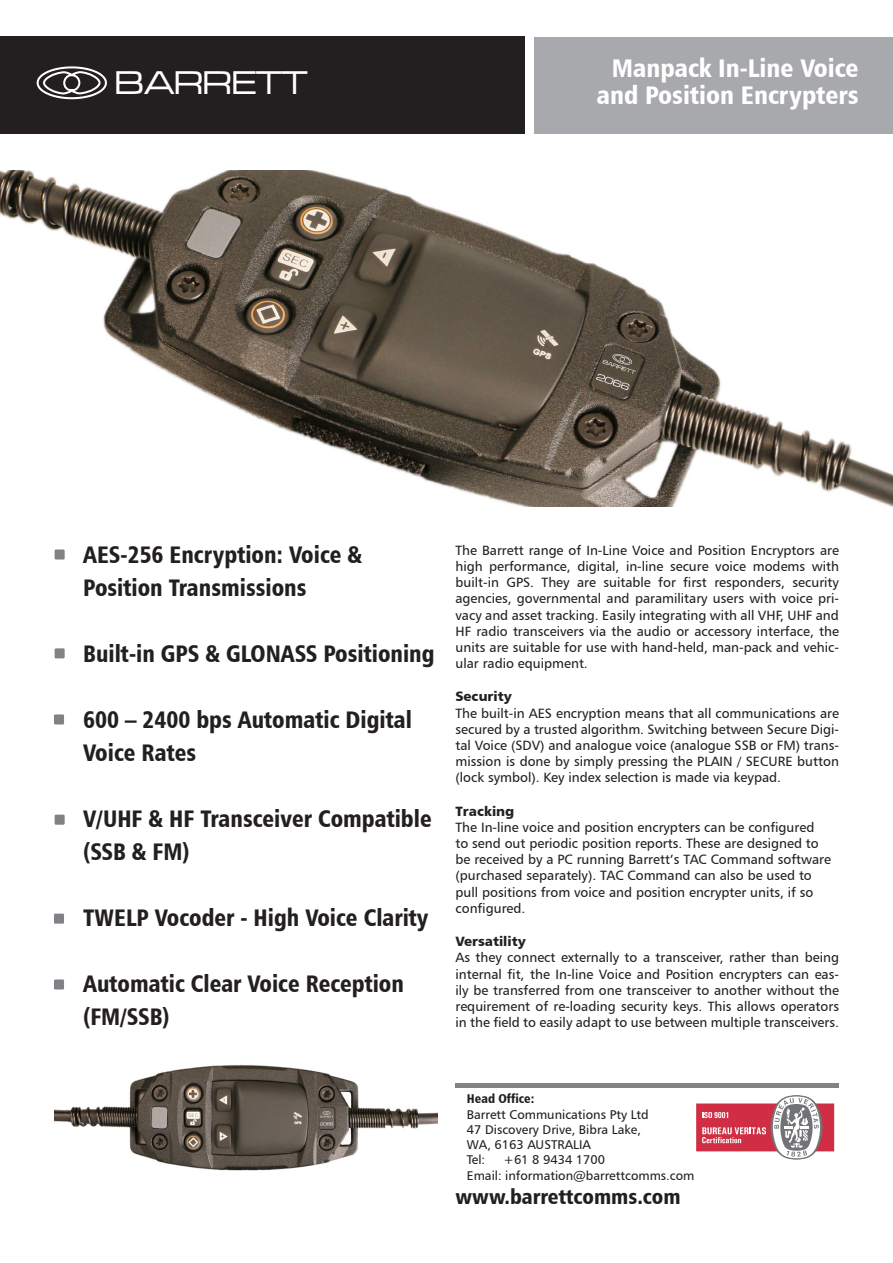
<style>
.page{position:relative;width:893px;height:1263px;background:#fff}
.page>*{position:absolute;margin:0;border:0;box-sizing:border-box;transform-origin:0 0}
.t1{font:33.9px "Microgramma D Medi Exte";color:#fff}
.Product_name_17pt{font:25.5px "Humanist 777 BT Black Condensed B";color:#fff}
._13_pt_Humnst777_Bol{font:24px/33px "Humanist 777 BT Black Condensed B";color:#231f20;scale:.95 1}
.Website_Text___Headi{font:21px "Humanist 777 BT Black Condensed B";color:#231f20}
.Body_Text{font:13.5px/16.2px "Humanist 777 BT Roman B";color:#231f20;text-align:justify}
.Body_Text-2{font:13.5px "Humanist 777 BT Black B";color:#231f20}
.t2{font:12.75px/15.3px "Humanist 777 BT Roman B";color:#231f20}
.s1{font-family:"Humanist 777 BT Black Condensed B"}
</style>
<div class="page">
<div style="left:534px;top:37px;width:359px;height:97px;background:#a8a9ad"></div>
<div style="left:0;top:37px;width:525px;height:97px;background:#231f20"></div>
<svg style="left:37px;top:66px;width:70px;height:33px"></svg>
<div style="left:55px;top:549px;width:10px;height:10px;background:#808285"></div>
<div style="left:54px;top:914px;width:10px;height:10px;background:#808285"></div>
<div style="left:55px;top:648px;width:10px;height:10px;background:#808285"></div>
<div style="left:54px;top:714px;width:10px;height:10px;background:#808285"></div>
<div style="left:54px;top:979px;width:10px;height:10px;background:#808285"></div>
<div style="left:55px;top:815px;width:10px;height:10px;background:#808285"></div>
<div style="left:697px;top:1104px;width:137px;height:47px;background:#cf2e45"></div>
<div style="left:696px;top:1103px;width:138px;height:48px;border:1px solid #cf2e45"></div>
<svg style="left:702px;top:1095px;width:121px;height:65px"></svg>
<div style="left:455px;top:1083px;width:384px;height:5px;background:#808285"></div>
<img style="left:55px;top:1065px;width:382px;height:106px">
<img style="left:0;top:170px;width:893px;height:336px">
<p class="t1" style="left:115px;top:61px;width:194px">BARRETT</p>
<p class="Product_name_17pt" style="left:612px;top:52px;width:249px">Manpack In-Line Voice</p>
<p class="Product_name_17pt" style="left:597px;top:79px;width:263px">and Position Encrypters</p>
<p class="_13_pt_Humnst777_Bol" style="left:83px;top:537px;width:295px">AES-256 Encryption: Voice &amp;</p>
<p class="_13_pt_Humnst777_Bol" style="left:83px;top:570px;width:236px">Position Transmissions</p>
<p class="_13_pt_Humnst777_Bol" style="left:83px;top:636px;width:371px">Built-in GPS &amp; GLONASS Positioning</p>
<p class="_13_pt_Humnst777_Bol" style="left:83px;top:702px;width:348px">600 – 2400 bps Automatic Digital<br>Voice Rates</p>
<p class="_13_pt_Humnst777_Bol" style="left:83px;top:801px;width:368px">V/UHF &amp; HF Transceiver Compatible (SSB &amp; FM)</p>
<p class="_13_pt_Humnst777_Bol" style="left:83px;top:900px;width:365px">TWELP Vocoder - High Voice Clarity</p>
<p class="_13_pt_Humnst777_Bol" style="left:83px;top:966px;width:339px">Automatic Clear Voice Reception (FM/SSB)</p>
<p class="Body_Text" style="left:455px;top:542px;width:385px">The Barrett range of In-Line Voice and Position Encryptors are high performance, digital, in-line secure voice modems with built-in GPS. They are suitable for first responders, security agencies, governmental and paramilitary users with voice pri&shy;vacy and asset tracking. Easily integrating with all VHF, UHF and HF radio transceivers via the audio or accessory interface, the units are suitable for use with hand-held, man-pack and vehic&shy;ular radio equipment.</p>
<p class="Body_Text-2" style="left:455px;top:688px;width:58px">Security</p>
<p class="Body_Text" style="left:455px;top:705px;width:385px">The built-in AES encryption means that all communications are secured by a trusted algorithm. Switching between Secure Digi&shy;tal Voice (SDV) and analogue voice (analogue SSB or FM) trans&shy;mission is done by simply pressing the PLAIN / SECURE button (lock symbol). Key index selection is made via keypad.</p>
<p class="Body_Text-2" style="left:455px;top:802px;width:60px">Tracking</p>
<p class="Body_Text" style="left:455px;top:819px;width:377px;text-align:left">The In-line voice and position encrypters can be configured<br>to send out periodic position reports. These are designed to be received by a PC running Barrett’s TAC Command software (purchased separately). TAC Command can also be used to pull positions from voice and position encrypter units, if so configured.</p>
<p class="Body_Text-2" style="left:455px;top:933px;width:72px">Versatility</p>
<p class="Body_Text" style="left:455px;top:949px;width:385px">As they connect externally to a transceiver, rather than being internal fit, the In-line Voice and Position encrypters can eas&shy;ily be transferred from one transceiver to another without the requirement of re-loading security keys. This allows operators in the field to easily adapt to use between multiple transceivers.</p>
<p class="t2" style="left:467px;top:1091px;width:183px"><span class="s1">Head Office:<br></span>Barrett Communications Pty Ltd<br>47 Discovery Drive, Bibra Lake,<br>WA, 6163 AUSTRALIA<br>Tel:</p>
<p class="t2" style="left:467px;top:1152px;width:229px;text-indent:36px">+61 8 9434 1700<br>Email: information@barrettcomms.com</p>
<p class="Website_Text___Headi" style="left:455px;top:1183px;width:227px">www.barrettcomms.com</p>
</div>
